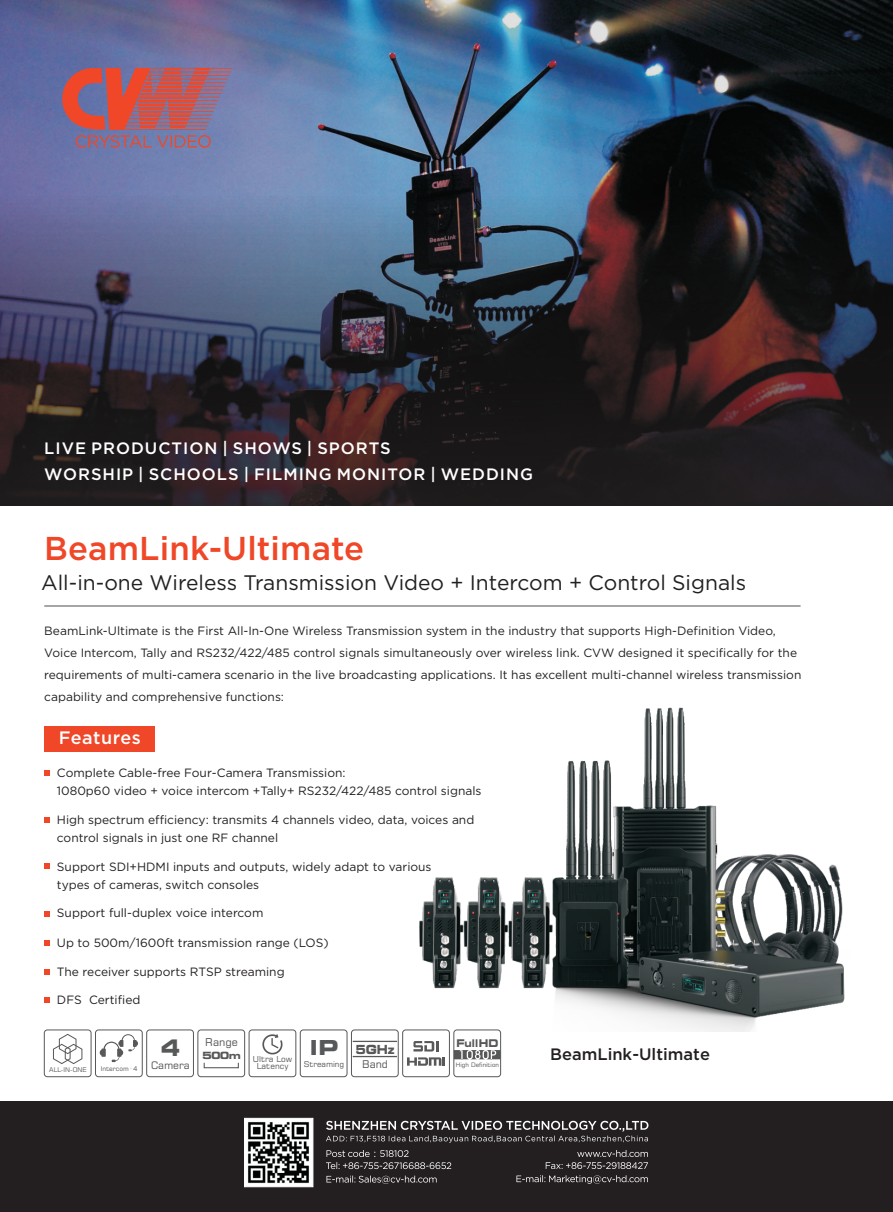
<style>
.page{position:relative;width:893px;height:1212px;background:#fff}
.page>*{position:absolute;margin:0;border:0;box-sizing:border-box;transform-origin:0 0}
.t1{font:500 33px "Gotham";letter-spacing:.005em;color:#ef4727}
.t2{font:700 expanded 22.8px "Square 721 BT";color:#57585a;scale:.88 1}
.t3{font:21px "Gotham";color:#231f20}
.t4{font:700 expanded 20.55px "Square 721 BT";color:#57585a}
.t5{font:500 18px "Gotham";letter-spacing:.03em;color:#fff}
.t6{font:500 16.5px/25.3px "Gotham";letter-spacing:.06em;color:#fff}
.t7{font:500 16.5px "Gotham";color:#231f20}
.t8{font:700 expanded 12.45px "Square 721 BT";color:#57585a;scale:.84 1}
.t9{font:12px/21.9px "Gotham";color:#231f20}
.t10{font:10.8px "Square 721 BT";color:#57585a}
.t11{font:700 expanded 10.65px "Square 721 BT";color:#57585a;scale:.86 1}
.t12{font:10.65px "Square 721 BT";color:#57585a}
.t13{font:10.35px "Square 721 BT";color:#57585a}
.t14{font:700 expanded 9.9px "Square 721 BT";color:#57585a}
.t15{font:8.25px/6.4px "Square 721 BT";color:#57585a;text-align:center}
.t16{font:7.95px "Square 721 BT";color:#57585a}
.t17{font:6.45px "Square 721 BT";color:#57585a}
.t18{font:6.15px "Square 721 BT";color:#57585a}
.s1{font-family:"Gotham";color:#d1d2d4}
</style>
<div class="page">
<div style="left:0;top:1101px;width:893px;height:111px;background:#231f20"></div>
<svg style="left:244px;top:1117px;width:70px;height:70px"></svg>
<img style="left:248px;top:1121px;width:62px;height:62px">
<svg style="left:326px;top:1175px;width:111px;height:9px"></svg>
<svg style="left:516px;top:1175px;width:132px;height:8px"></svg>
<svg style="left:326px;top:1150px;width:125px;height:19px"></svg>
<svg style="left:546px;top:1150px;width:102px;height:19px"></svg>
<svg style="left:326px;top:1121px;width:322px;height:21px"></svg>
<img style="left:0;top:0;width:893px;height:506px">
<svg style="left:58px;top:68px;width:174px;height:80px;background:#a46473"></svg>
<hr style="left:44px;top:605px;width:757px;height:1px;background:#57585a">
<img style="left:419px;top:707px;width:426px;height:324px">
<svg style="left:44px;top:770px;width:6px;height:6px"></svg>
<svg style="left:44px;top:817px;width:6px;height:6px"></svg>
<svg style="left:44px;top:863px;width:6px;height:6px"></svg>
<svg style="left:44px;top:911px;width:6px;height:6px"></svg>
<svg style="left:44px;top:940px;width:6px;height:6px"></svg>
<svg style="left:44px;top:969px;width:6px;height:6px"></svg>
<svg style="left:44px;top:997px;width:6px;height:6px"></svg>
<div style="left:44px;top:726px;width:111px;height:25px;background:#ef4727"></div>
<div style="left:402px;top:1029px;width:48px;height:48px;border:1px solid #57585a;border-radius:3px"></div>
<svg style="left:407px;top:1057px;width:38px;height:9px"></svg>
<svg style="left:413px;top:1041px;width:26px;height:10px"></svg>
<div style="left:453px;top:1029px;width:48px;height:48px;border:1px solid #57585a;border-radius:3px"></div>
<svg style="left:454px;top:1050px;width:47px;height:9px"></svg>
<div style="left:249px;top:1029px;width:47px;height:48px;border:1px solid #57585a;border-radius:3px"></div>
<svg style="left:262px;top:1034px;width:20px;height:20px"></svg>
<div style="left:300px;top:1029px;width:47px;height:48px;border:1px solid #57585a;border-radius:3px"></div>
<div style="left:351px;top:1029px;width:48px;height:48px;border:1px solid #57585a;border-radius:3px"></div>
<hr style="left:353px;top:1056px;width:44px;height:1px;background:#57585a">
<hr style="left:353px;top:1041px;width:44px;height:1px;background:#57585a">
<div style="left:146px;top:1029px;width:48px;height:48px;border:1px solid #57585a;border-radius:3px"></div>
<div style="left:198px;top:1029px;width:47px;height:48px;border:1px solid #57585a;border-radius:3px"></div>
<div style="left:204px;top:1062px;width:35px;height:6px;border:1px solid #57585a"></div>
<div style="left:95px;top:1029px;width:48px;height:48px;border:1px solid #57585a;border-radius:3px"></div>
<svg style="left:100px;top:1034px;width:38px;height:28px"></svg>
<div style="left:44px;top:1029px;width:47px;height:48px;border:1px solid #57585a;border-radius:3px"></div>
<svg style="left:53px;top:1033px;width:30px;height:31px"></svg>
<h3 class="t6" style="left:44px;top:436px;width:490px">LIVE PRODUCTION | SHOWS | SPORTS<br>WORSHIP | SCHOOLS | FILMING MONITOR | WEDDING</h3>
<h1 class="t1" style="left:44px;top:533px;width:321px">BeamLink-Ultimate</h1>
<h3 class="t3" style="left:41px;top:573px;width:706px">All-in-one Wireless Transmission Video + Intercom + Control Signals</h3>
<p class="t9" style="left:44px;top:620px;width:759px">BeamLink-Ultimate is the First All-In-One Wireless Transmission system in the industry that supports High-Definition Video, Voice Intercom, Tally and RS232/422/485 control signals simultaneously over wireless link. CVW designed it specifically for the requirements of multi-camera scenario in the live broadcasting applications. It has excellent multi-channel wireless transmission capability and comprehensive functions:</p>
<h3 class="t5" style="left:59px;top:730px;width:83px">Features</h3>
<p class="t9" style="left:57px;top:765px;width:426px;line-height:17.9px">Complete Cable-free Four-Camera Transmission:<br>1080p60 video + voice intercom +Tally+ RS232/422/485 control signals</p>
<p class="t9" style="left:57px;top:811px;width:419px;line-height:17.9px">High spectrum efficiency: transmits 4 channels video, data, voices and control signals in just one RF channel</p>
<p class="t9" style="left:57px;top:858px;width:376px;line-height:17.9px">Support SDI+HDMI inputs and outputs, widely adapt to various types of cameras, switch consoles</p>
<p class="t9" style="left:57px;top:903px;width:208px">Support full-duplex voice intercom</p>
<p class="t9" style="left:57px;top:932px;width:273px">Up to 500m/1600ft transmission range (LOS)</p>
<p class="t9" style="left:57px;top:961px;width:229px">The receiver supports RTSP streaming</p>
<p class="t9" style="left:57px;top:990px;width:85px">DFS Certified</p>
<p class="t17" style="left:49px;top:1066px;width:39px">ALL-IN-ONE</p>
<p class="t17" style="left:101px;top:1066px;width:38px">Intercom 4<span class="s1">*</span></p>
<p class="t10" style="left:205px;top:1038px;width:34px">Range</p>
<p class="t14" style="left:202px;top:1051px;width:40px">500m</p>
<h2 class="t2" style="left:161px;top:1038px;width:24px">4</h2>
<p class="t8" style="left:355px;top:1044px;width:48px">5GHz</p>
<p class="t13" style="left:151px;top:1061px;width:40px">Camera</p>
<h3 class="t4" style="left:310px;top:1040px;width:30px">IP</h3>
<p class="t15" style="left:253px;top:1057px;width:41px">Ultra Low<br>Latency</p>
<p class="t16" style="left:304px;top:1061px;width:42px">Streaming</p>
<p class="t12" style="left:362px;top:1060px;width:27px">Band</p>
<p class="t11" style="left:456px;top:1039px;width:50px">FullHD</p>
<p class="t18" style="left:456px;top:1062px;width:45px">High Definition</p>
<h3 class="t7" style="left:550px;top:1047px;width:161px">BeamLink-Ultimate</h3>
</div>
